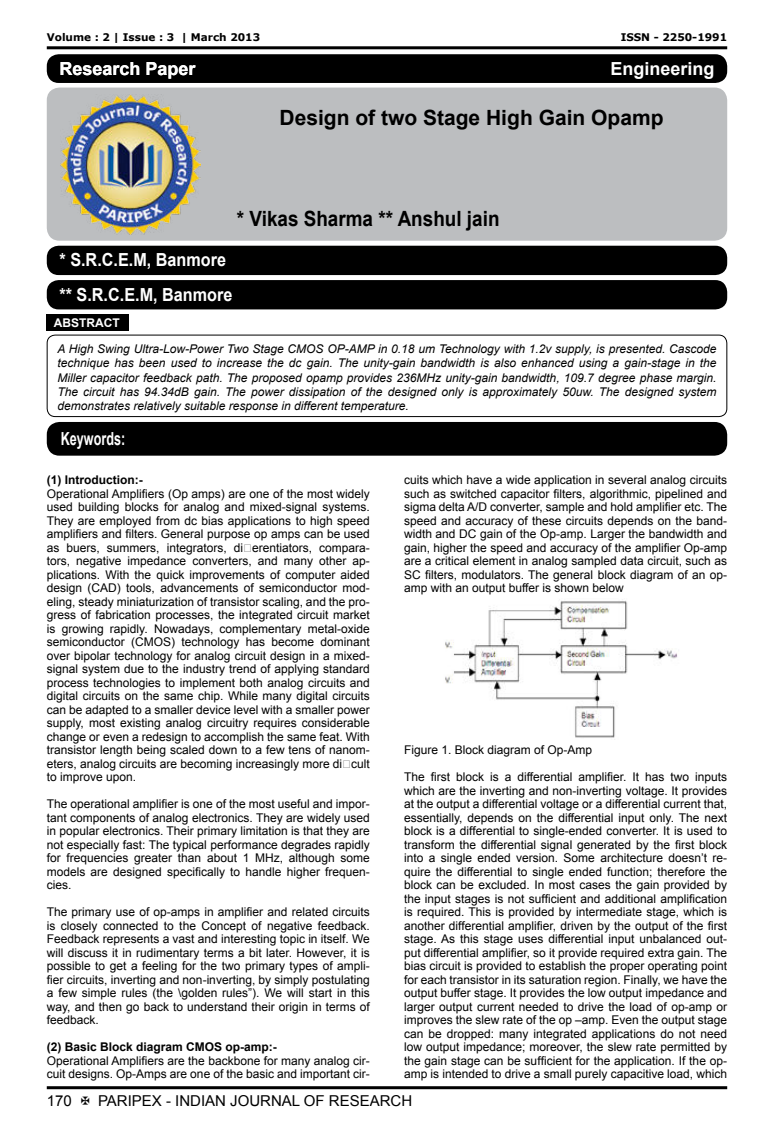
<style>
.page{position:relative;width:774px;height:1136px;background:#fff}
.page>*{position:absolute;margin:0;border:0;box-sizing:border-box;transform-origin:0 0}
.t1{font:700 21px "Arial";color:#000}
.t2{font:700 21px "Arial";color:#000;scale:.9 1}
.t3{font:700 18px/34.3px "Arial";color:#fff;scale:.9 1}
.t4{font:700 18px "Arial";color:#fff}
.t5{font:700 18px "Arial";color:#fff;scale:.7 1}
.t6{font:15px "Arial";color:#000}
.t7{font:12px/13.5px "Arial";color:#000;text-align:justify}
.t8{font:italic 12px/14.4px "Arial";color:#000;text-align:justify}
.t9{font:700 12px "Arial";color:#000}
.t10{font:700 12px "Arial";color:#fff}
.t11{font:700 10.5px "Verdana";color:#000}
</style>
<div class="page">
<hr style="left:47px;top:46px;width:680px;height:3px;background:#000">
<hr style="left:47px;top:1086px;width:680px;height:3px;background:#000">
<div style="left:47px;top:334px;width:680px;height:83px;border:1px solid #000;border-radius:8px"></div>
<div style="left:47px;top:314px;width:82px;height:17px;background:#000"></div>
<div style="left:47px;top:422px;width:680px;height:33px;background:#000;border-radius:13px"></div>
<div style="left:47px;top:87px;width:680px;height:154px;background:#bcbec0;border-radius:13px"></div>
<div style="left:47px;top:54px;width:680px;height:29px;background:#000;border-radius:12px"></div>
<img style="left:61px;top:94px;width:139px;height:140px">
<div style="left:47px;top:246px;width:680px;height:29px;background:#000;border-radius:12px"></div>
<div style="left:47px;top:280px;width:680px;height:29px;background:#000;border-radius:12px"></div>
<img style="left:445px;top:599px;width:233px;height:139px">
<p class="t11" style="left:47px;top:33px;width:215px">Volume : 2 | Issue : 3 | March 2013</p>
<p class="t11" style="left:621px;top:33px;width:108px">ISSN - 2250-1991</p>
<h2 class="t4" style="left:60px;top:62px;width:138px">Research Paper</h2>
<h2 class="t4" style="left:610px;top:62px;width:106px">Engineering</h2>
<h1 class="t1" style="left:280px;top:110px;width:385px">Design of two Stage High Gain Opamp</h1>
<h1 class="t2" style="left:237px;top:211px;width:293px">* Vikas Sharma ** Anshul jain</h1>
<h2 class="t3" style="left:60px;top:244px;width:194px">* S.R.C.E.M, Banmore ** S.R.C.E.M, Banmore</h2>
<p class="t10" style="left:54px;top:318px;width:67px">ABSTRACT</p>
<p class="t8" style="left:57px;top:342px;width:661px">A High Swing Ultra-Low-Power Two Stage CMOS OP-AMP in 0.18 um Technology with 1.2v supply, is presented. Cascode technique has been used to increase the dc gain. The unity-gain bandwidth is also enhanced using a gain-stage in the Miller capacitor feedback path. The proposed opamp provides 236MHz unity-gain bandwidth, 109.7 degree phase margin.<br>The circuit has 94.34dB gain. The power dissipation of the designed only is approximately 50uw. The designed system demonstrates relatively suitable response in different temperature.</p>
<h2 class="t5" style="left:61px;top:431px;width:94px">Keywords:</h2>
<p class="t9" style="left:47px;top:475px;width:97px">(1) Introduction:-</p>
<p class="t7" style="left:47px;top:486px;width:325px">Operational Amplifiers (Op amps) are one of the most widely used building blocks for analog and mixed-signal systems.<br>They are employed from dc bias applications to high speed amplifiers and filters. General purpose op amps can be used as buers, summers, integrators, di฀erentiators, compara&shy;tors, negative impedance converters, and many other ap&shy;plications. With the quick improvements of computer aided design (CAD) tools, advancements of semiconductor mod&shy;eling, steady miniaturization of transistor scaling, and the pro&shy;gress of fabrication processes, the integrated circuit market is growing rapidly. Nowadays, complementary metal-oxide semiconductor (CMOS) technology has become dominant over bipolar technology for analog circuit design in a mixed&shy;signal system due to the industry trend of applying standard process technologies to implement both analog circuits and digital circuits on the same chip. While many digital circuits can be adapted to a smaller device level with a smaller power supply, most existing analog circuitry requires considerable change or even a redesign to accomplish the same feat. With transistor length being scaled down to a few tens of nanom&shy;eters, analog circuits are becoming increasingly more di฀cult to improve upon.</p>
<p class="t7" style="left:47px;top:797px;width:325px">The operational amplifier is one of the most useful and impor&shy;tant components of analog electronics. They are widely used in popular electronics. Their primary limitation is that they are not especially fast: The typical performance degrades rapidly for frequencies greater than about 1 MHz, although some models are designed specifically to handle higher frequen&shy;cies.</p>
<p class="t7" style="left:47px;top:905px;width:325px">The primary use of op-amps in amplifier and related circuits is closely connected to the Concept of negative feedback.<br>Feedback represents a vast and interesting topic in itself. We will discuss it in rudimentary terms a bit later. However, it is possible to get a feeling for the two primary types of ampli&shy;fier circuits, inverting and non-inverting, by simply postulating a few simple rules (the \golden rules”). We will start in this way, and then go back to understand their origin in terms of feedback.</p>
<p class="t9" style="left:47px;top:1042px;width:232px">(2) Basic Block diagram CMOS op-amp:-</p>
<p class="t7" style="left:47px;top:1053px;width:325px">Operational Amplifiers are the backbone for many analog cir&shy;cuit designs. Op-Amps are one of the basic and important cir-</p>
<p class="t7" style="left:404px;top:473px;width:325px">cuits which have a wide application in several analog circuits such as switched capacitor filters, algorithmic, pipelined and sigma delta A/D converter, sample and hold amplifier etc. The speed and accuracy of these circuits depends on the band&shy;width and DC gain of the Op-amp. Larger the bandwidth and gain, higher the speed and accuracy of the amplifier Op-amp are a critical element in analog sampled data circuit, such as SC filters, modulators. The general block diagram of an op&shy;amp with an output buffer is shown below</p>
<p class="t7" style="left:404px;top:743px;width:190px">Figure 1. Block diagram of Op-Amp</p>
<p class="t7" style="left:404px;top:770px;width:325px">The first block is a differential amplifier. It has two inputs which are the inverting and non-inverting voltage. It provides at the output a differential voltage or a differential current that, essentially, depends on the differential input only. The next block is a differential to single-ended converter. It is used to transform the differential signal generated by the first block into a single ended version. Some architecture doesn’t re&shy;quire the differential to single ended function; therefore the block can be excluded. In most cases the gain provided by the input stages is not sufficient and additional amplification is required. This is provided by intermediate stage, which is another differential amplifier, driven by the output of the first stage. As this stage uses differential input unbalanced out&shy;put differential amplifier, so it provide required extra gain. The bias circuit is provided to establish the proper operating point for each transistor in its saturation region. Finally, we have the output buffer stage. It provides the low output impedance and larger output current needed to drive the load of op-amp or improves the slew rate of the op –amp. Even the output stage can be dropped: many integrated applications do not need low output impedance; moreover, the slew rate permitted by the gain stage can be sufficient for the application. If the op&shy;amp is intended to drive a small purely capacitive load, which</p>
<p class="t6" style="left:47px;top:1091px;width:27px">170</p>
<p class="t6" style="left:98px;top:1091px;width:316px">PARIPEX - INDIAN JOURNAL OF RESEARCH</p>
</div>
